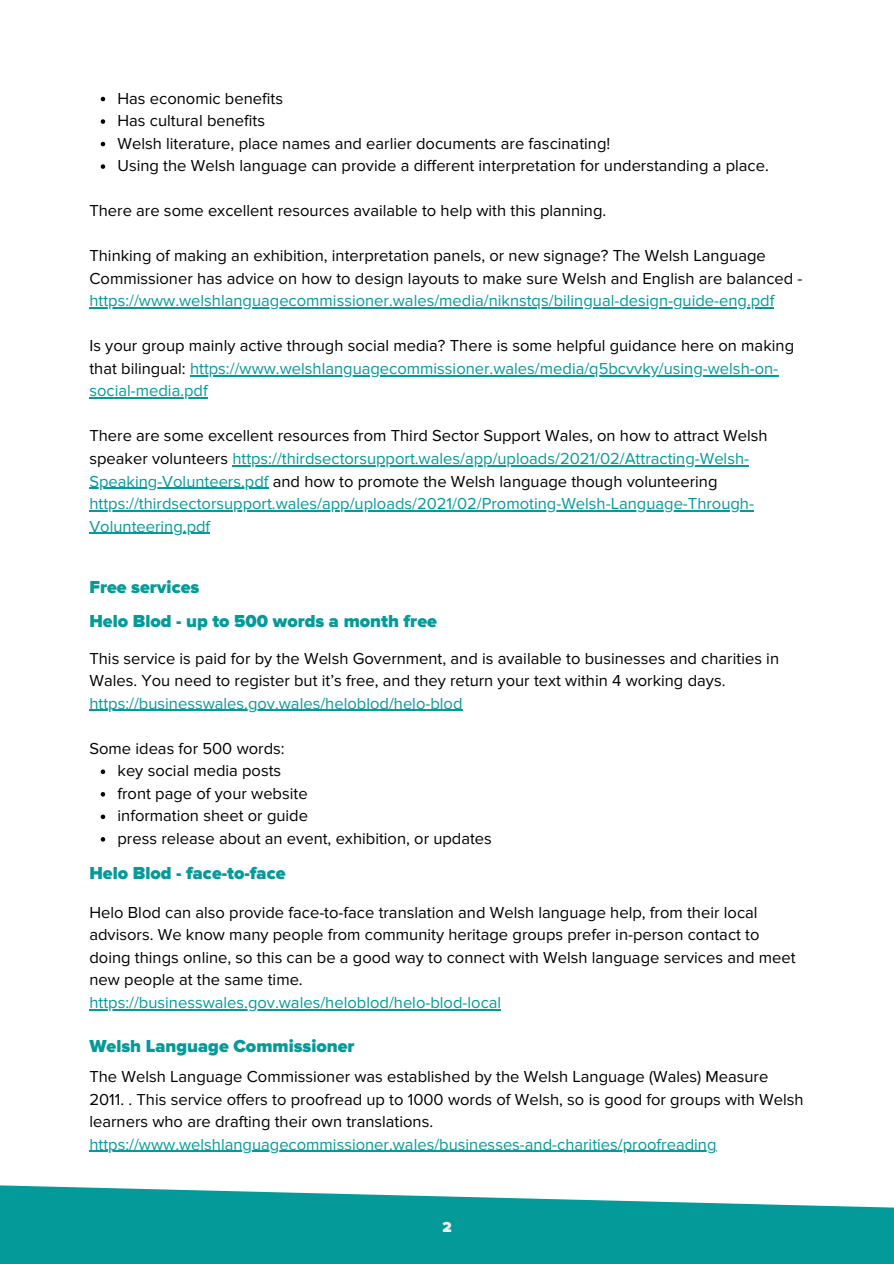
<style>
.page{position:relative;width:894px;height:1264px;background:#fff}
.page>*{position:absolute;margin:0;border:0;box-sizing:border-box;transform-origin:0 0}
.t1{font:900 18px "Proxima Nova";color:#049a99}
.t2{font:16.5px/22.5px "Proxima Nova";color:#000}
.t3{font:16.5px/22.5px "Proxima Nova";color:#049a99}
.t4{font:900 15px "Proxima Nova";color:#f2efea}
.s1{color:#049a99}
.s2{color:#000}
</style>
<div class="page">
<svg style="left:101px;top:97px;width:4px;height:4px"></svg>
<svg style="left:101px;top:119px;width:4px;height:5px"></svg>
<svg style="left:101px;top:142px;width:4px;height:4px"></svg>
<svg style="left:101px;top:164px;width:4px;height:5px"></svg>
<hr style="left:89px;top:307px;width:685px;height:1px;background:#049a99">
<hr style="left:190px;top:375px;width:588px;height:1px;background:#049a99">
<hr style="left:89px;top:397px;width:119px;height:1px;background:#049a99">
<hr style="left:232px;top:465px;width:517px;height:1px;background:#049a99">
<hr style="left:89px;top:487px;width:179px;height:2px;background:#049a99">
<hr style="left:89px;top:510px;width:664px;height:1px;background:#049a99">
<hr style="left:89px;top:532px;width:121px;height:2px;background:#049a99">
<hr style="left:89px;top:709px;width:373px;height:2px;background:#049a99">
<svg style="left:0;top:769px;width:893px;height:494px"></svg>
<p class="t2" style="left:117px;top:87px;width:167px">Has economic benefits</p>
<p class="t2" style="left:117px;top:110px;width:149px">Has cultural benefits</p>
<p class="t2" style="left:117px;top:132px;width:494px">Welsh literature, place names and earlier documents are fascinating!</p>
<p class="t2" style="left:117px;top:155px;width:652px">Using the Welsh language can provide a different interpretation for understanding a place.</p>
<p class="t2" style="left:89px;top:200px;width:518px">There are some excellent resources available to help with this planning.</p>
<p class="t2" style="left:89px;top:245px;width:714px">Thinking of making an exhibition, interpretation panels, or new signage? The Welsh Language<br>Commissioner has advice on how to design layouts to make sure Welsh and English are balanced - <span class="s1">https://www.welshlanguagecommissioner.wales/media/niknstqs/bilingual-design-guide-eng.pdf</span></p>
<p class="t2" style="left:89px;top:335px;width:706px">Is your group mainly active through social media? There is some helpful guidance here on making that bilingual: <span class="s1">https://www.welshlanguagecommissioner.wales/media/q5bcvvky/using-welsh-on&shy;social-media.pdf</span></p>
<p class="t3" style="left:89px;top:425px;width:679px"><span class="s2">There are some excellent resources from Third Sector Support Wales, on how to attract Welsh speaker volunteers</span> https://thirdsectorsupport.wales/app/uploads/2021/02/Attracting-Welsh-Speaking-Volunteers.pdf <span class="s2">and how to promote the Welsh language though volunteering </span>https://thirdsectorsupport.wales/app/uploads/2021/02/Promoting-Welsh-Language-Through-Volunteering.pdf</p>
<p class="t1" style="left:89px;top:576px;width:111px">Free services</p>
<p class="t1" style="left:89px;top:610px;width:349px">Helo Blod - up to 500 words a month free</p>
<p class="t2" style="left:89px;top:647px;width:691px">This service is paid for by the Welsh Government, and is available to businesses and charities in<br>Wales. You need to register but it’s free, and they return your text within 4 working days.</p>
<p class="t3" style="left:89px;top:692px;width:374px">https://businesswales.gov.wales/heloblod/helo-blod</p>
<p class="t2" style="left:89px;top:737px;width:197px">Some ideas for 500 words:</p>
<p class="t2" style="left:117px;top:760px;width:165px">key social media posts</p>
<p class="t2" style="left:117px;top:782px;width:192px">front page of your website</p>
<p class="t2" style="left:117px;top:805px;width:192px">information sheet or guide</p>
<p class="t2" style="left:117px;top:827px;width:376px">press release about an event, exhibition, or updates</p>
<p class="t1" style="left:89px;top:862px;width:197px">Helo Blod - face-to-face</p>
<p class="t2" style="left:89px;top:901px;width:707px">Helo Blod can also provide face-to-face translation and Welsh language help, from their local advisors. We know many people from community heritage groups prefer in-person contact to doing things online, so this can be a good way to connect with Welsh language services and meet new people at the same time.</p>
<p class="t3" style="left:89px;top:991px;width:413px">https://businesswales.gov.wales/heloblod/helo-blod-local</p>
<p class="t1" style="left:89px;top:1035px;width:267px">Welsh Language Commissioner</p>
<p class="t2" style="left:89px;top:1065px;width:715px">The Welsh Language Commissioner was established by the Welsh Language (Wales) Measure<br>2011. . This service offers to proofread up to 1000 words of Welsh, so is good for groups with Welsh learners who are drafting their own translations.</p>
<p class="t3" style="left:89px;top:1133px;width:628px">https://www.welshlanguagecommissioner.wales/businesses-and-charities/proofreading</p>
<p class="t4" style="left:442px;top:1217px;width:11px">2</p>
</div>
